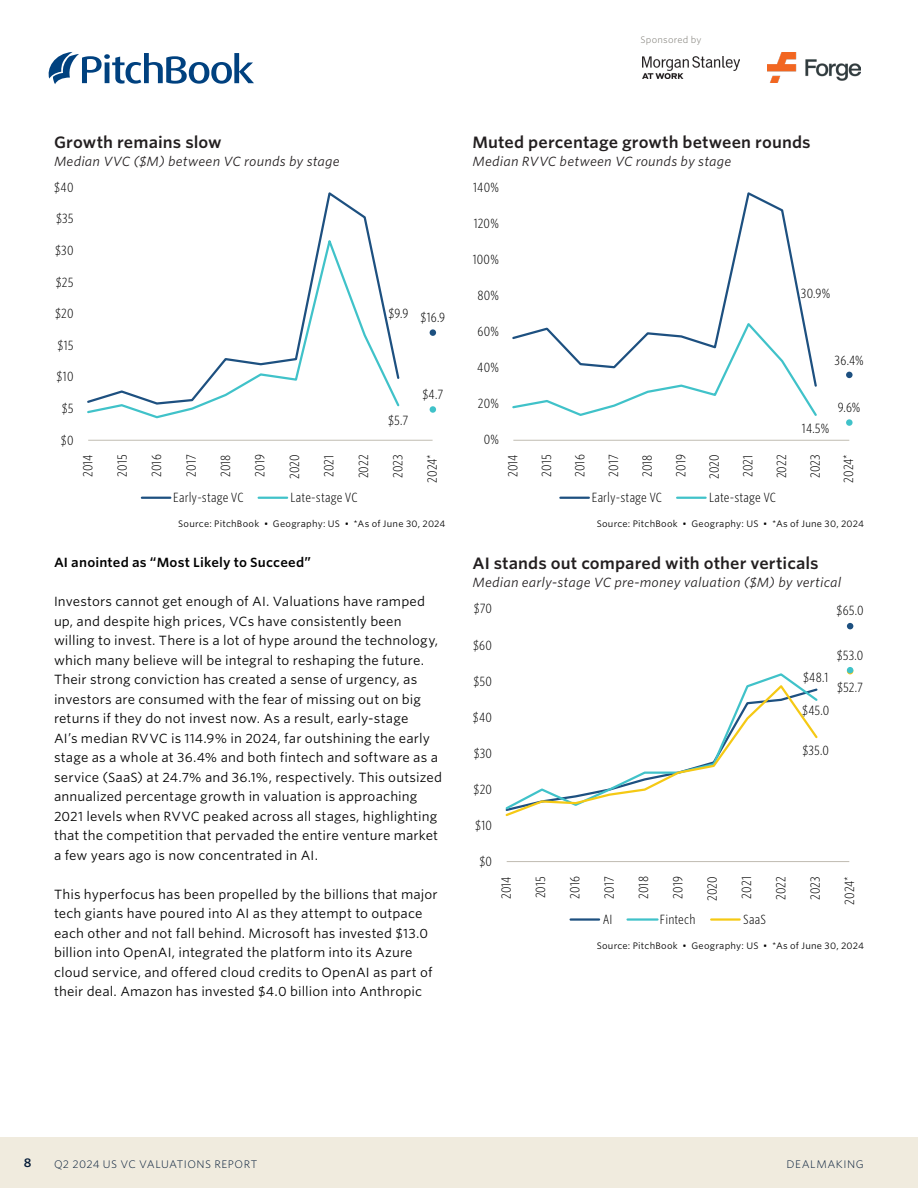
<style>
.page{position:relative;width:918px;height:1188px;background:#fff}
.page>*{position:absolute;margin:0;border:0;box-sizing:border-box;transform-origin:0 0}
.CR_Chart_title{font:600 15.75px "Whitney S Sm";letter-spacing:.005em;color:#231f20}
.CR_Body_copy{font:12.75px/19.5px "Whitney S Sm";letter-spacing:.01em;color:#000}
.t1{font:300 12.75px "Whitney Cond S Sm";letter-spacing:.005em;color:#000}
.CR_Chart_narrative_title{font:italic 12.75px "Whitney S Sm";letter-spacing:.01em;color:#231f20}
.CR_Body_copy-2{font:600 12.75px "Whitney S Sm";letter-spacing:.01em;color:#000}
.t2{font:600 12px "Whitney S Sm";color:#051c38}
.CR_Footer_right{font:300 10.5px "Whitney S Sm";letter-spacing:.045em;color:#051c38}
.CR_Source_tag{font:9px "Whitney S Sm";letter-spacing:.025em;color:#000}
.t3{font:300 9px "Whitney S Sm";letter-spacing:.025em;color:#78766f}
</style>
<div class="page">
<div style="left:0;top:1137px;width:918px;height:51px;background:#f0ebde"></div>
<svg style="left:49px;top:52px;width:205px;height:32px"></svg>
<img style="left:642px;top:56px;width:97px;height:23px">
<img style="left:767px;top:52px;width:93px;height:31px">
<hr style="left:513px;top:440px;width:336px;height:1px;background:#c0bcb2">
<svg style="left:719px;top:192px;width:86px;height:128px"></svg>
<div style="left:846px;top:372px;width:7px;height:6px;background:#1d5080;border-radius:50%"></div>
<svg style="left:512px;top:320px;width:305px;height:96px"></svg>
<div style="left:846px;top:419px;width:7px;height:7px;background:#40c2c9;border-radius:50%"></div>
<hr style="left:560px;top:497px;width:29px;height:2px;background:#1d5080">
<hr style="left:677px;top:497px;width:29px;height:2px;background:#40c2c9">
<hr style="left:88px;top:440px;width:345px;height:1px;background:#c0bcb2">
<svg style="left:320px;top:192px;width:50px;height:42px"></svg>
<div style="left:430px;top:329px;width:6px;height:7px;background:#1d5080;border-radius:50%"></div>
<svg style="left:87px;top:234px;width:313px;height:185px"></svg>
<div style="left:430px;top:406px;width:6px;height:7px;background:#40c2c9;border-radius:50%"></div>
<hr style="left:142px;top:497px;width:28px;height:2px;background:#1d5080">
<hr style="left:259px;top:497px;width:28px;height:2px;background:#40c2c9">
<hr style="left:507px;top:861px;width:342px;height:1px;background:#c0bcb2">
<svg style="left:847px;top:623px;width:6px;height:6px"></svg>
<svg style="left:505px;top:683px;width:313px;height:134px"></svg>
<hr style="left:571px;top:918px;width:28px;height:3px;background:#1d5080">
<hr style="left:628px;top:918px;width:30px;height:3px;background:#40c2c9">
<hr style="left:711px;top:918px;width:29px;height:3px;background:#f5c914">
<svg style="left:847px;top:667px;width:6px;height:7px"></svg>
<p class="t3" style="left:641px;top:34px;width:62px">Sponsored by</p>
<p class="CR_Chart_title" style="left:54px;top:131px;width:169px">Growth remains slow</p>
<p class="CR_Chart_narrative_title" style="left:54px;top:152px;width:287px">Median VVC ($M) between VC rounds by stage</p>
<p class="t1" style="left:54px;top:179px;width:21px">$40</p>
<p class="t1" style="left:56px;top:210px;width:19px">$35</p>
<p class="t1" style="left:55px;top:242px;width:20px">$30</p>
<p class="t1" style="left:56px;top:274px;width:19px">$25</p>
<p class="t1" style="left:55px;top:305px;width:20px">$20</p>
<p class="t1" style="left:58px;top:337px;width:17px">$15</p>
<p class="t1" style="left:57px;top:369px;width:18px">$10</p>
<p class="t1" style="left:62px;top:400px;width:13px">$5</p>
<p class="t1" style="left:61px;top:432px;width:14px">$0</p>
<p class="t1" style="left:388px;top:309px;width:58px">$9.9 $16.9</p>
<p class="t1" style="left:388px;top:412px;width:22px">$5.7</p>
<p class="t1" style="left:422px;top:386px;width:22px">$4.7</p>
<p class="t1" style="left:80px;top:477px;width:24px;rotate:-90deg">2014</p>
<p class="t1" style="left:114px;top:477px;width:24px;rotate:-90deg">2015</p>
<p class="t1" style="left:148px;top:477px;width:24px;rotate:-90deg">2016</p>
<p class="t1" style="left:183px;top:477px;width:24px;rotate:-90deg">2017</p>
<p class="t1" style="left:217px;top:477px;width:24px;rotate:-90deg">2018</p>
<p class="t1" style="left:252px;top:477px;width:24px;rotate:-90deg">2019</p>
<p class="t1" style="left:286px;top:479px;width:26px;rotate:-90deg">2020</p>
<p class="t1" style="left:321px;top:477px;width:24px;rotate:-90deg">2021</p>
<p class="t1" style="left:355px;top:478px;width:26px;rotate:-90deg">2022</p>
<p class="t1" style="left:390px;top:478px;width:25px;rotate:-90deg">2023</p>
<p class="t1" style="left:424px;top:483px;width:30px;rotate:-90deg">2024*</p>
<p class="t1" style="left:173px;top:489px;width:72px">Early-stage VC</p>
<p class="t1" style="left:291px;top:489px;width:69px">Late-stage VC</p>
<p class="CR_Source_tag" style="left:178px;top:517px;width:269px">Source: PitchBook • Geography: US • *As of June 30, 2024</p>
<p class="CR_Body_copy-2" style="left:54px;top:553px;width:259px">AI anointed as “Most Likely to Succeed”</p>
<p class="CR_Body_copy" style="left:54px;top:591px;width:390px">Investors cannot get enough of AI. Valuations have ramped up, and despite high prices, VCs have consistently been willing to invest. There is a lot of hype around the technology, which many believe will be integral to reshaping the future.<br>Their strong conviction has created a sense of urgency, as investors are consumed with the fear of missing out on big returns if they do not invest now. As a result, early-stage<br>AI’s median RVVC is 114.9% in 2024, far outshining the early stage as a whole at 36.4% and both fintech and software as a service (SaaS) at 24.7% and 36.1%, respectively. This outsized annualized percentage growth in valuation is approaching 2021 levels when RVVC peaked across all stages, highlighting that the competition that pervaded the entire venture market a few years ago is now concentrated in AI.</p>
<p class="CR_Body_copy" style="left:54px;top:884px;width:385px">This hyperfocus has been propelled by the billions that major tech giants have poured into AI as they attempt to outpace each other and not fall behind. Microsoft has invested $13.0 billion into OpenAI, integrated the platform into its Azure cloud service, and offered cloud credits to OpenAI as part of their deal. Amazon has invested $4.0 billion into Anthropic</p>
<p class="CR_Chart_title" style="left:472px;top:131px;width:340px">Muted percentage growth between rounds</p>
<p class="CR_Chart_narrative_title" style="left:472px;top:152px;width:260px">Median RVVC between VC rounds by stage</p>
<p class="t1" style="left:473px;top:179px;width:27px">140%</p>
<p class="t1" style="left:474px;top:215px;width:27px">120%</p>
<p class="t1" style="left:473px;top:251px;width:28px">100%</p>
<p class="t1" style="left:477px;top:287px;width:23px">80%</p>
<p class="t1" style="left:477px;top:323px;width:23px">60%</p>
<p class="t1" style="left:477px;top:359px;width:23px">40%</p>
<p class="t1" style="left:801px;top:285px;width:31px">30.9%</p>
<p class="t1" style="left:835px;top:352px;width:31px">36.4%</p>
<p class="t1" style="left:478px;top:395px;width:23px">20%</p>
<p class="t1" style="left:484px;top:431px;width:17px">0%</p>
<p class="t1" style="left:802px;top:420px;width:29px">14.5%</p>
<p class="t1" style="left:838px;top:399px;width:24px">9.6%</p>
<p class="t1" style="left:505px;top:477px;width:24px;rotate:-90deg">2014</p>
<p class="t1" style="left:538px;top:477px;width:24px;rotate:-90deg">2015</p>
<p class="t1" style="left:572px;top:477px;width:24px;rotate:-90deg">2016</p>
<p class="t1" style="left:605px;top:477px;width:24px;rotate:-90deg">2017</p>
<p class="t1" style="left:639px;top:477px;width:24px;rotate:-90deg">2018</p>
<p class="t1" style="left:673px;top:477px;width:24px;rotate:-90deg">2019</p>
<p class="t1" style="left:706px;top:479px;width:26px;rotate:-90deg">2020</p>
<p class="t1" style="left:740px;top:477px;width:24px;rotate:-90deg">2021</p>
<p class="t1" style="left:773px;top:478px;width:26px;rotate:-90deg">2022</p>
<p class="t1" style="left:807px;top:478px;width:25px;rotate:-90deg">2023</p>
<p class="t1" style="left:840px;top:483px;width:30px;rotate:-90deg">2024*</p>
<p class="t1" style="left:592px;top:489px;width:72px">Early-stage VC</p>
<p class="t1" style="left:709px;top:489px;width:69px">Late-stage VC</p>
<p class="CR_Source_tag" style="left:597px;top:517px;width:269px">Source: PitchBook • Geography: US • *As of June 30, 2024</p>
<p class="CR_Chart_title" style="left:472px;top:553px;width:348px">AI stands out compared with other verticals</p>
<p class="CR_Chart_narrative_title" style="left:472px;top:574px;width:370px">Median early-stage VC pre-money valuation ($M) by vertical</p>
<p class="t1" style="left:474px;top:601px;width:20px">$70</p>
<p class="t1" style="left:473px;top:637px;width:20px">$60</p>
<p class="t1" style="left:474px;top:673px;width:20px">$50</p>
<p class="t1" style="left:473px;top:709px;width:21px">$40</p>
<p class="t1" style="left:474px;top:745px;width:20px">$30</p>
<p class="t1" style="left:474px;top:781px;width:20px">$20</p>
<p class="t1" style="left:475px;top:817px;width:18px">$10</p>
<p class="t1" style="left:479px;top:853px;width:14px">$0</p>
<p class="t1" style="left:837px;top:603px;width:29px">$65.0</p>
<p class="t1" style="left:803px;top:669px;width:27px">$48.1</p>
<p class="t1" style="left:802px;top:702px;width:29px">$45.0</p>
<p class="t1" style="left:837px;top:648px;width:28px">$53.0</p>
<p class="t1" style="left:837px;top:679px;width:28px">$52.7</p>
<p class="t1" style="left:802px;top:742px;width:28px">$35.0</p>
<p class="t1" style="left:498px;top:899px;width:24px;rotate:-90deg">2014</p>
<p class="t1" style="left:532px;top:898px;width:24px;rotate:-90deg">2015</p>
<p class="t1" style="left:567px;top:899px;width:24px;rotate:-90deg">2016</p>
<p class="t1" style="left:601px;top:899px;width:24px;rotate:-90deg">2017</p>
<p class="t1" style="left:635px;top:899px;width:24px;rotate:-90deg">2018</p>
<p class="t1" style="left:670px;top:899px;width:24px;rotate:-90deg">2019</p>
<p class="t1" style="left:704px;top:901px;width:26px;rotate:-90deg">2020</p>
<p class="t1" style="left:738px;top:899px;width:24px;rotate:-90deg">2021</p>
<p class="t1" style="left:773px;top:900px;width:26px;rotate:-90deg">2022</p>
<p class="t1" style="left:807px;top:900px;width:25px;rotate:-90deg">2023</p>
<p class="t1" style="left:841px;top:905px;width:30px;rotate:-90deg">2024*</p>
<p class="t1" style="left:603px;top:911px;width:11px">AI</p>
<p class="t1" style="left:660px;top:911px;width:37px">Fintech</p>
<p class="t1" style="left:743px;top:911px;width:24px">SaaS</p>
<p class="CR_Source_tag" style="left:597px;top:939px;width:269px">Source: PitchBook • Geography: US • *As of June 30, 2024</p>
<p class="t2" style="left:24px;top:1154px;width:9px">8</p>
<p class="CR_Footer_right" style="left:54px;top:1156px;width:205px">Q2 2024 US VC VALUATIONS REPORT</p>
<p class="CR_Footer_right" style="left:787px;top:1157px;width:79px">DEALMAKING</p>
</div>
